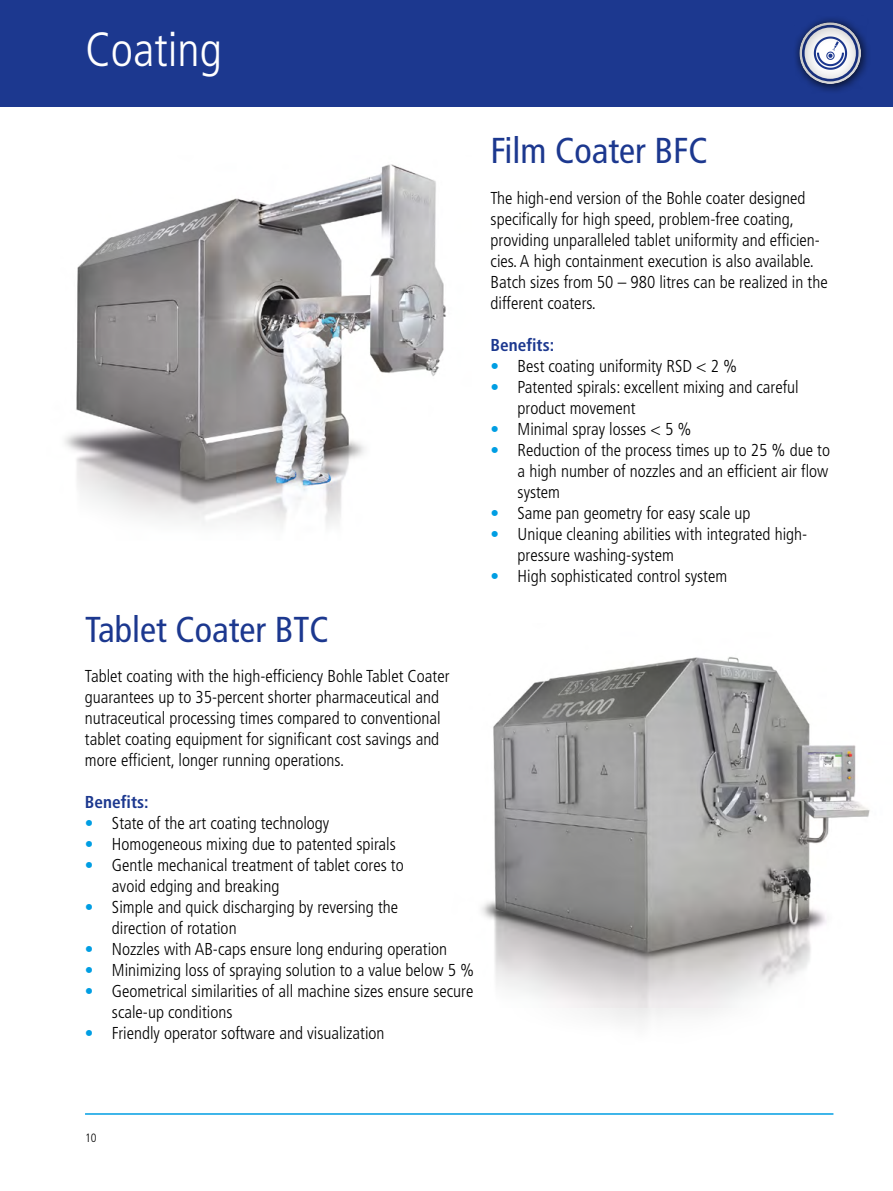
<style>
.page{position:relative;width:893px;height:1191px;background:#fff}
.page>*{position:absolute;margin:0;border:0;box-sizing:border-box;transform-origin:0 0}
.t1{font:300 condensed 48px "Frutiger LT";color:#fff}
.t2{font:condensed 36px "Frutiger LT";color:#1c388f}
.t3{font:300 condensed 17.25px/21px "Frutiger LT";color:#000}
.t4{font:700 condensed 17.25px "Frutiger LT";color:#1c388f}
.t5{font:300 condensed 12px "Frutiger LT";color:#000}
.s1{font-weight:700;color:#009ee3}
</style>
<div class="page">
<div style="left:0;top:0;width:893px;height:106px;background:#1c388f"></div>
<hr style="left:85px;top:1113px;width:748px;height:1px;background:#009ee3">
<div style="left:792px;top:15px;width:79px;height:79px;background:#000;opacity:.75"></div>
<div style="left:787px;top:12px;width:87px;height:72px;background:#000;opacity:.41"></div>
<img style="left:481px;top:657px;width:389px;height:366px">
<img style="left:64px;top:164px;width:382px;height:362px">
<h1 class="t1" style="left:85px;top:22px;width:138px">Coating</h1>
<h2 class="t2" style="left:85px;top:609px;width:245px">Tablet Coater BTC</h2>
<p class="t3" style="left:85px;top:666px;width:366px">Tablet coating with the high-efficiency Bohle Tablet Coater guarantees up to 35-percent shorter pharmaceutical and nutraceutical processing times compared to conventional tablet coating equipment for significant cost savings and more efficient, longer running operations.</p>
<p class="t4" style="left:85px;top:792px;width:65px">Benefits:</p>
<p class="t3" style="left:85px;top:813px;width:246px"><span class="s1">•</span> State of the art coating technology</p>
<p class="t3" style="left:85px;top:834px;width:312px"><span class="s1">•</span> Homogeneous mixing due to patented spirals</p>
<p class="t3" style="left:112px;top:855px;width:293px;text-indent:-27px"><span class="s1">•</span> Gentle mechanical treatment of tablet cores to avoid edging and breaking</p>
<p class="t3" style="left:112px;top:897px;width:288px;text-indent:-27px"><span class="s1">•</span> Simple and quick discharging by reversing the direction of rotation</p>
<p class="t3" style="left:85px;top:939px;width:364px"><span class="s1">•</span> Nozzles with AB-caps ensure long enduring operation</p>
<p class="t3" style="left:85px;top:960px;width:391px"><span class="s1">•</span> Minimizing loss of spraying solution to a value below 5 %</p>
<p class="t3" style="left:112px;top:981px;width:363px;text-indent:-27px"><span class="s1">•</span> Geometrical similarities of all machine sizes ensure secure scale-up conditions</p>
<p class="t3" style="left:85px;top:1023px;width:301px"><span class="s1">•</span> Friendly operator software and visualization</p>
<h2 class="t2" style="left:491px;top:130px;width:219px">Film Coater BFC</h2>
<p class="t3" style="left:491px;top:187px;width:339px">The high-end version of the Bohle coater designed specifically for high speed, problem-free coating, providing unparalleled tablet uniformity and efficien&shy;cies. A high containment execution is also available.<br>Batch sizes from 50 – 980 litres can be realized in the different coaters.</p>
<p class="t4" style="left:491px;top:334px;width:65px">Benefits:</p>
<p class="t3" style="left:491px;top:355px;width:248px"><span class="s1">•</span> Best coating uniformity RSD &lt; 2 %</p>
<p class="t3" style="left:518px;top:376px;width:283px;text-indent:-27px"><span class="s1">•</span> Patented spirals: excellent mixing and careful product movement</p>
<p class="t3" style="left:491px;top:418px;width:202px"><span class="s1">•</span> Minimal spray losses &lt; 5 %</p>
<p class="t3" style="left:518px;top:439px;width:314px;text-align:justify;text-indent:-27px"><span class="s1">•</span> Reduction of the process times up to 25 % due to a high number of nozzles and an efficient air flow system</p>
<p class="t3" style="left:491px;top:502px;width:261px"><span class="s1">•</span> Same pan geometry for easy scale up</p>
<p class="t3" style="left:518px;top:523px;width:291px;text-indent:-27px"><span class="s1">•</span> Unique cleaning abilities with integrated high&shy;pressure washing-system</p>
<p class="t3" style="left:491px;top:565px;width:238px"><span class="s1">•</span> High sophisticated control system</p>
<p class="t5" style="left:85px;top:1130px;width:13px">10</p>
</div>
